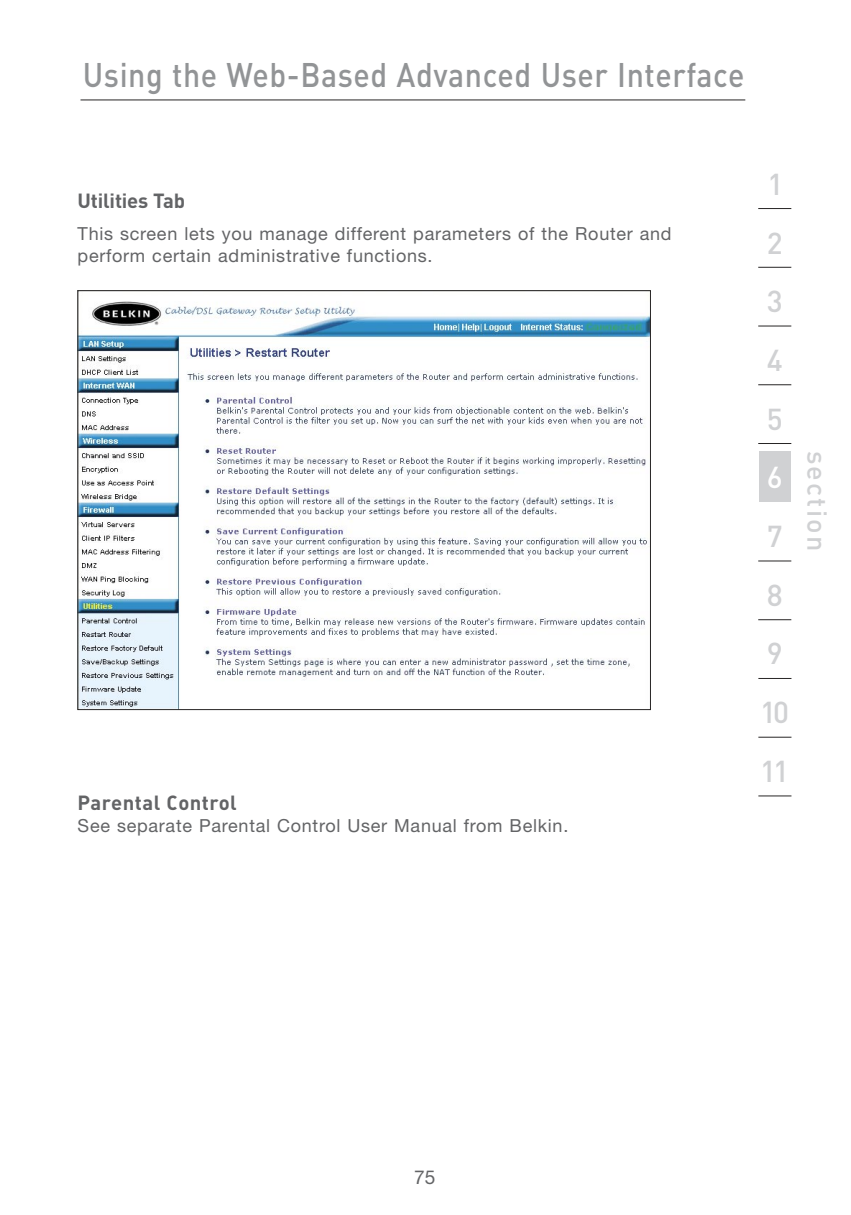
<style>
.page{position:relative;width:851px;height:1215px;background:#fff}
.page>*{position:absolute;margin:0;border:0;box-sizing:border-box;transform-origin:0 0}
.t1{font:500 33.75px "DIN";letter-spacing:.02em;color:#929496;scale:.9 1}
.t2{font:500 29.93px/58.7px "DIN";color:#d0d1d3;text-align:justify}
.t3{font:500 29.93px "DIN";color:#fff}
.t4{font:500 27px "DIN";letter-spacing:.08em;color:#d0d1d3}
.t5{font:700 20.25px "DIN";letter-spacing:.025em;color:#636466}
.t6{font:700 20.25px "DIN";letter-spacing:-.005em;color:#636466}
.t7{font:19.12px "Helvetica Neue";color:#636466}
.t8{font:18px/22.5px "Helvetica Neue";letter-spacing:.04em;color:#636466}
</style>
<div class="page">
<hr style="left:80px;top:100px;width:665px;height:1px;background:#272525">
<div style="left:759px;top:451px;width:31px;height:51px;background:#d0d1d3"></div>
<hr style="left:758px;top:678px;width:33px;height:1px;background:#272525">
<hr style="left:758px;top:619px;width:33px;height:1px;background:#272525">
<hr style="left:758px;top:561px;width:33px;height:1px;background:#272525">
<hr style="left:758px;top:443px;width:33px;height:1px;background:#272525">
<hr style="left:758px;top:384px;width:33px;height:1px;background:#272525">
<hr style="left:758px;top:326px;width:33px;height:1px;background:#272525">
<hr style="left:758px;top:267px;width:33px;height:1px;background:#272525">
<hr style="left:758px;top:208px;width:33px;height:1px;background:#272525">
<hr style="left:758px;top:796px;width:33px;height:1px;background:#272525">
<hr style="left:758px;top:737px;width:33px;height:1px;background:#272525">
<img style="left:80px;top:301px;width:568px;height:407px">
<h1 class="t1" style="left:83px;top:54px;width:736px">Using the Web-Based Advanced User Interface</h1>
<p class="t6" style="left:78px;top:187px;width:109px">Utilities Tab</p>
<p class="t8" style="left:78px;top:222px;width:595px">This screen lets you manage different parameters of the Router and perform certain administrative functions.</p>
<p class="t5" style="left:78px;top:789px;width:161px">Parental Control</p>
<p class="t8" style="left:78px;top:814px;width:492px">See separate Parental Control User Manual from Belkin.</p>
<h2 class="t2" style="left:767px;top:154px;width:17px">1</h2>
<h2 class="t2" style="left:766px;top:212px;width:17px">2</h2>
<h2 class="t2" style="left:766px;top:271px;width:17px">3<br>4<br>5</h2>
<h2 class="t3" style="left:766px;top:459px;width:17px">6</h2>
<h2 class="t2" style="left:760px;top:506px;width:30px;text-align:left">7<br>8<br>9<br>10<br>11</h2>
<h3 class="t4" style="left:834px;top:451px;width:102px;rotate:90deg">section</h3>
<p class="t7" style="left:414px;top:1166px;width:23px">75</p>
</div>
